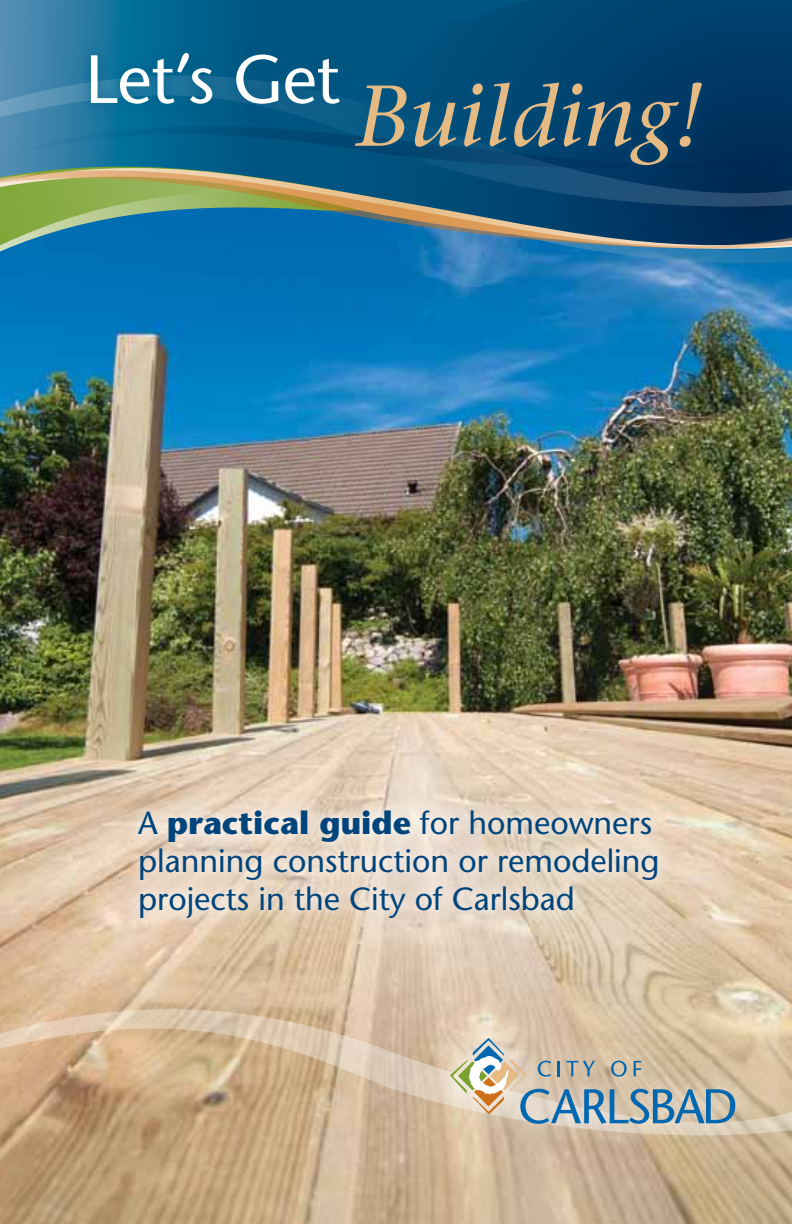
<style>
.page{position:relative;width:792px;height:1224px;background:#fff}
.page>*{position:absolute;margin:0;border:0;box-sizing:border-box;transform-origin:0 0}
.t1{font:italic 86px "Stone Serif";letter-spacing:.01em;color:#e6bb83}
.t2{font:68px "Stone Sans";letter-spacing:-.01em;color:#fff}
.t3{font:32px/38px "Stone Sans";color:#00447c}
.s1{font-weight:700}
</style>
<div class="page">
<img style="left:0;top:281px;width:792px;height:943px">
<svg style="left:123px;top:794px;width:551px;height:139px;background:#e8d8c6"></svg>
<svg style="left:0;top:0;width:792px;height:280px;background:#0b5f8f"></svg>
<svg style="left:0;top:26px;width:792px;height:93px;background:#0f5680"></svg>
<svg style="left:0;top:119px;width:792px;height:37px;background:#0e5d87"></svg>
<svg style="left:0;top:156px;width:792px;height:117px;background:#33718a"></svg>
<div style="left:78px;top:41px;width:274px;height:75px;background:#005581;opacity:.75"></div>
<div style="left:343px;top:70px;width:371px;height:108px;background:#005581;opacity:.75"></div>
<svg style="left:0;top:962px;width:792px;height:193px;background:#d1b796"></svg>
<div style="left:428px;top:1016px;width:331px;height:132px;background:#fff;opacity:.8"></div>
<svg style="left:450px;top:1038px;width:285px;height:86px;background:#bdbaac"></svg>
<h2 class="t2" style="left:85px;top:37px;width:256px">Let’s Get</h2>
<h1 class="t1" style="left:357px;top:64px;width:348px">Building!</h1>
<p class="t3" style="left:138px;top:803px;width:523px">A <span class="s1">practical guide</span> for homeowners planning construction or remodeling projects in the City of Carlsbad</p>
</div>
